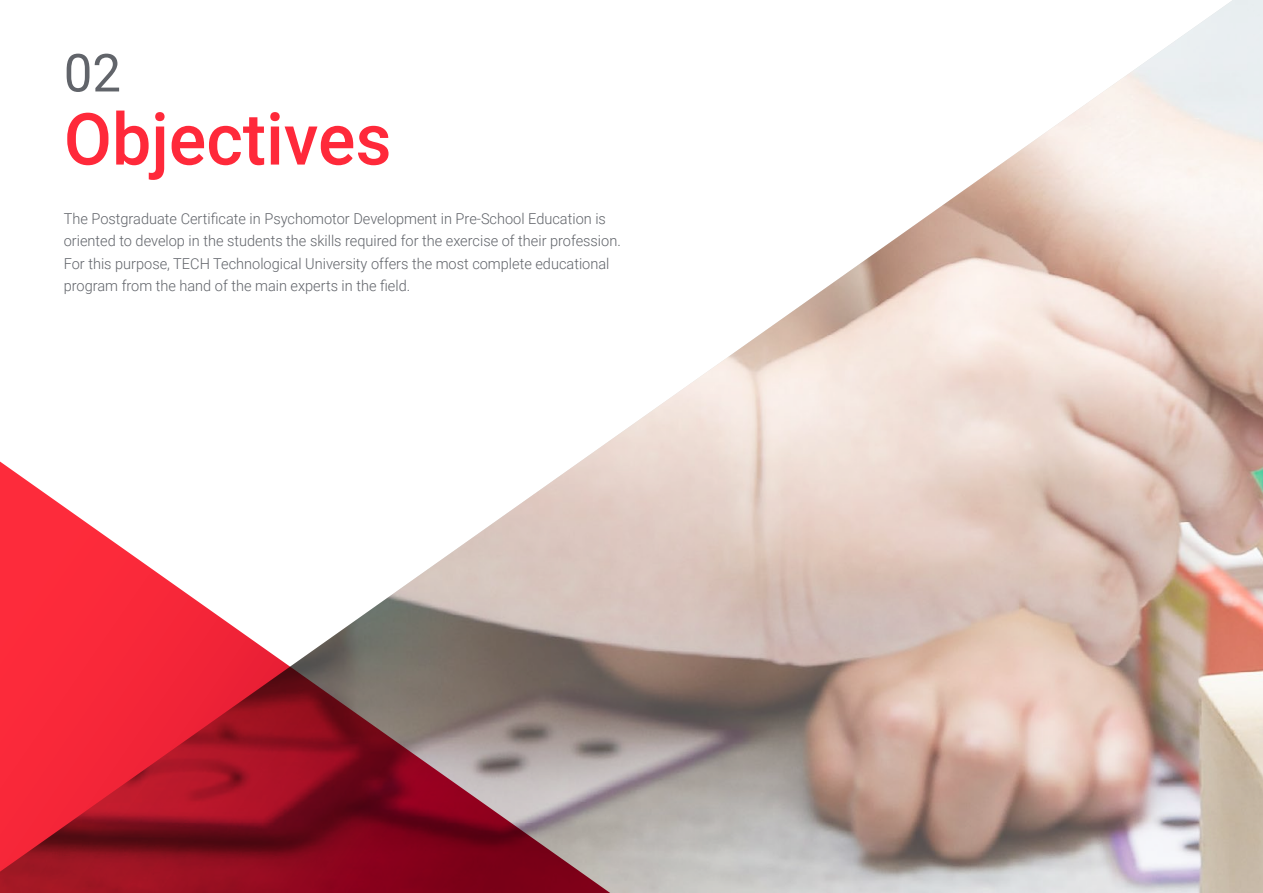
<style>
.page{position:relative;width:1263px;height:893px;background:#fff}
.page>*{position:absolute;margin:0;border:0;box-sizing:border-box;transform-origin:0 0}
.t1{font:500 72px "Roboto";color:#ff293a}
.t2{font:52.5px "Roboto";color:#61646a}
.t3{font:300 15px/22.5px "Roboto";color:#61646a}
</style>
<div class="page">
<img style="left:602px;top:0;width:661px;height:893px">
<svg style="left:0;top:446px;width:640px;height:447px"></svg>
<h2 class="t2" style="left:64px;top:36px;width:59px">02</h2>
<h1 class="t1" style="left:64px;top:89px;width:329px">Objectives</h1>
<p class="t3" style="left:64px;top:207px;width:559px">The Postgraduate Certificate in Psychomotor Development in Pre-School Education is oriented to develop in the students the skills required for the exercise of their profession.<br>For this purpose, TECH Technological University offers the most complete educational program from the hand of the main experts in the field.</p>
</div>
